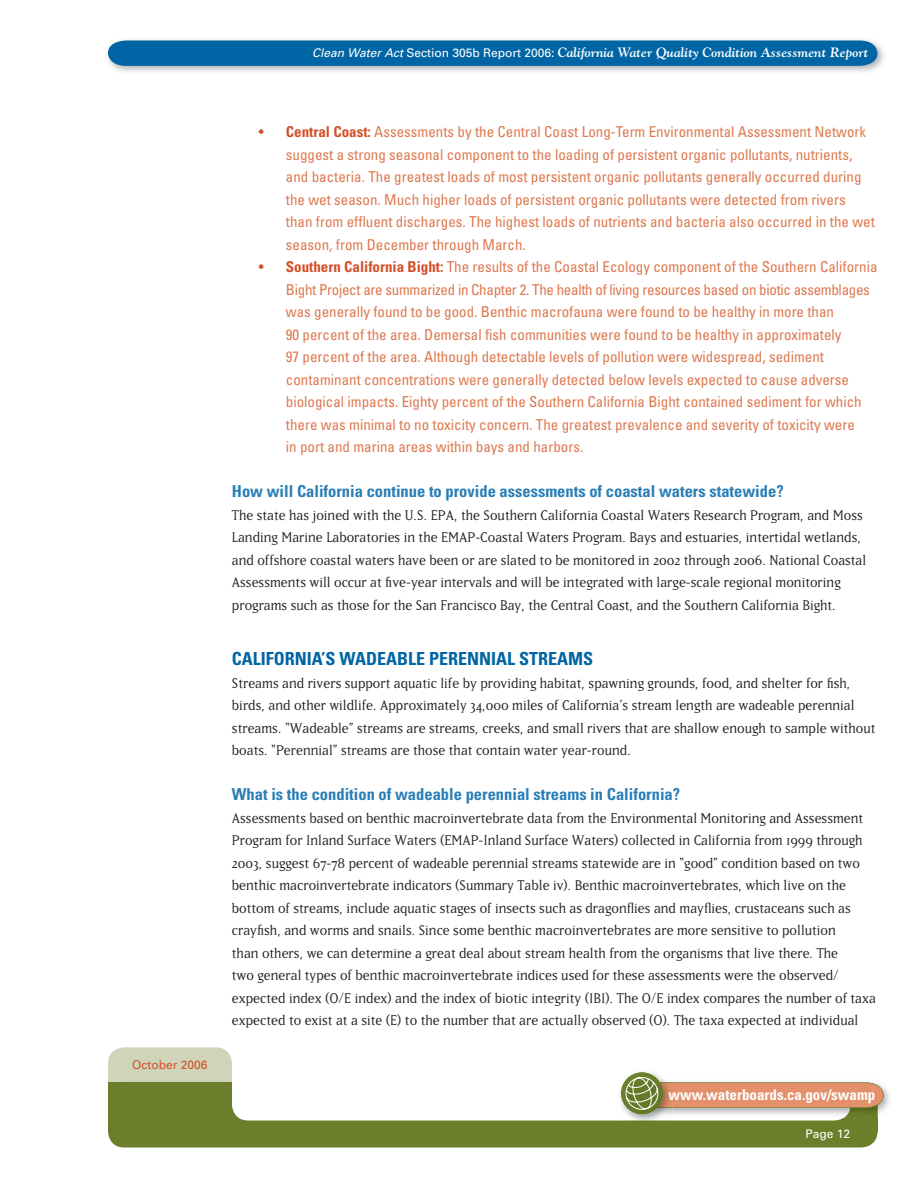
<style>
.page{position:relative;width:918px;height:1188px;background:#fff}
.page>*{position:absolute;margin:0;border:0;box-sizing:border-box;transform-origin:0 0}
.t1{font:700 condensed 18px "Univers";color:#0065a4}
.t2{font:16.5px/22.5px "Matrix";color:#231f20}
.t3{font:700 condensed 16.5px "Univers";color:#2a7eb6}
.t4{font:condensed 15px/22.5px "Univers";color:#dd7950}
.t5{font:700 condensed 15px "Univers";color:#fff}
.t6{font:italic 700 13.5px "Goudy";color:#fff}
.t7{font:12px "Univers";color:#d34f29}
.t8{font:12px "Univers";color:#fff}
.s1{font-family:"Univers";font-weight:400;font-size:12px}
.s2{font-family:"Univers";font-weight:400;font-style:normal;font-size:12px}
.s3{color:#d34f29}
.s4{font-weight:700;color:#d34f29}
</style>
<div class="page">
<div style="left:108px;top:1047px;width:124px;height:54px;background:#d0d5b9;border-radius:16px"></div>
<img style="left:107px;top:39px;width:777px;height:33px">
<div style="left:108px;top:41px;width:770px;height:25px;background:#0065a4"></div>
<div style="left:108px;top:1082px;width:770px;height:66px;background:#6b7f2a;border-radius:16px"></div>
<div style="left:232px;top:1042px;width:618px;height:78px;background:#fff;border-radius:16px"></div>
<div style="left:108px;top:1082px;width:124px;height:41px;background:#6b7f2a"></div>
<img style="left:673px;top:1110px;width:177px;height:8px">
<img style="left:862px;top:1110px;width:16px;height:8px">
<img style="left:620px;top:1090px;width:52px;height:31px">
<img style="left:621px;top:1072px;width:42px;height:42px">
<svg style="left:625px;top:1076px;width:259px;height:34px"></svg>
<p class="t6" style="left:312px;top:44px;width:558px"><span class="s1">Clean Water Act</span> <span class="s2">Section 305b Report 2006:</span> California Water Quality Condition Assessment Report</p>
<p class="t7" style="left:132px;top:1057px;width:77px">October 2006</p>
<p class="t4" style="left:286px;top:120px;width:591px;text-indent:-27px"><span class="s3">•</span> <span class="s4">Central Coast:</span> Assessments by the Central Coast Long-Term Environmental Assessment Network suggest a strong seasonal component to the loading of persistent organic pollutants, nutrients, and bacteria. The greatest loads of most persistent organic pollutants generally occurred during the wet season. Much higher loads of persistent organic pollutants were detected from rivers than from effluent discharges. The highest loads of nutrients and bacteria also occurred in the wet season, from December through March.</p>
<p class="t4" style="left:286px;top:255px;width:593px;text-indent:-27px"><span class="s3">•</span> <span class="s4">Southern California Bight:</span> The results of the Coastal Ecology component of the Southern California Bight Project are summarized in Chapter 2. The health of living resources based on biotic assemblages was generally found to be good. Benthic macrofauna were found to be healthy in more than<br>90 percent of the area. Demersal fish communities were found to be healthy in approximately<br>97 percent of the area. Although detectable levels of pollution were widespread, sediment contaminant concentrations were generally detected below levels expected to cause adverse biological impacts. Eighty percent of the Southern California Bight contained sediment for which there was minimal to no toxicity concern. The greatest prevalence and severity of toxicity were<br>in port and marina areas within bays and harbors.</p>
<p class="t3" style="left:232px;top:481px;width:553px">How will California continue to provide assessments of coastal waters statewide?</p>
<p class="t2" style="left:232px;top:504px;width:636px">The state has joined with the U.S. EPA, the Southern California Coastal Waters Research Program, and Moss Landing Marine Laboratories in the EMAP-Coastal Waters Program. Bays and estuaries, intertidal wetlands, and offshore coastal waters have been or are slated to be monitored in 2002 through 2006. National Coastal Assessments will occur at five-year intervals and will be integrated with large-scale regional monitoring programs such as those for the San Francisco Bay, the Central Coast, and the Southern California Bight.</p>
<p class="t1" style="left:232px;top:648px;width:363px">CALIFORNIA’S WADEABLE PERENNIAL STREAMS</p>
<p class="t2" style="left:232px;top:672px;width:645px">Streams and rivers support aquatic life by providing habitat, spawning grounds, food, and shelter for fish, birds, and other wildlife. Approximately 34,000 miles of California’s stream length are wadeable perennial streams. “Wadeable” streams are streams, creeks, and small rivers that are shallow enough to sample without boats. “Perennial” streams are those that contain water year-round.</p>
<p class="t3" style="left:232px;top:784px;width:450px">What is the condition of wadeable perennial streams in California?</p>
<p class="t2" style="left:232px;top:807px;width:645px">Assessments based on benthic macroinvertebrate data from the Environmental Monitoring and Assessment Program for Inland Surface Waters (EMAP-Inland Surface Waters) collected in California from 1999 through 2003, suggest 67-78 percent of wadeable perennial streams statewide are in “good” condition based on two benthic macroinvertebrate indicators (Summary Table iv). Benthic macroinvertebrates, which live on the bottom of streams, include aquatic stages of insects such as dragonflies and mayflies, crustaceans such as crayfish, and worms and snails. Since some benthic macroinvertebrates are more sensitive to pollution<br>than others, we can determine a great deal about stream health from the organisms that live there. The<br>two general types of benthic macroinvertebrate indices used for these assessments were the observed/ expected index (O/E index) and the index of biotic integrity (IBI). The O/E index compares the number of taxa expected to exist at a site (E) to the number that are actually observed (O). The taxa expected at individual</p>
<p class="t5" style="left:669px;top:1085px;width:208px">www.waterboards.ca.gov/swamp</p>
<p class="t8" style="left:805px;top:1127px;width:46px">Page 12</p>
</div>
